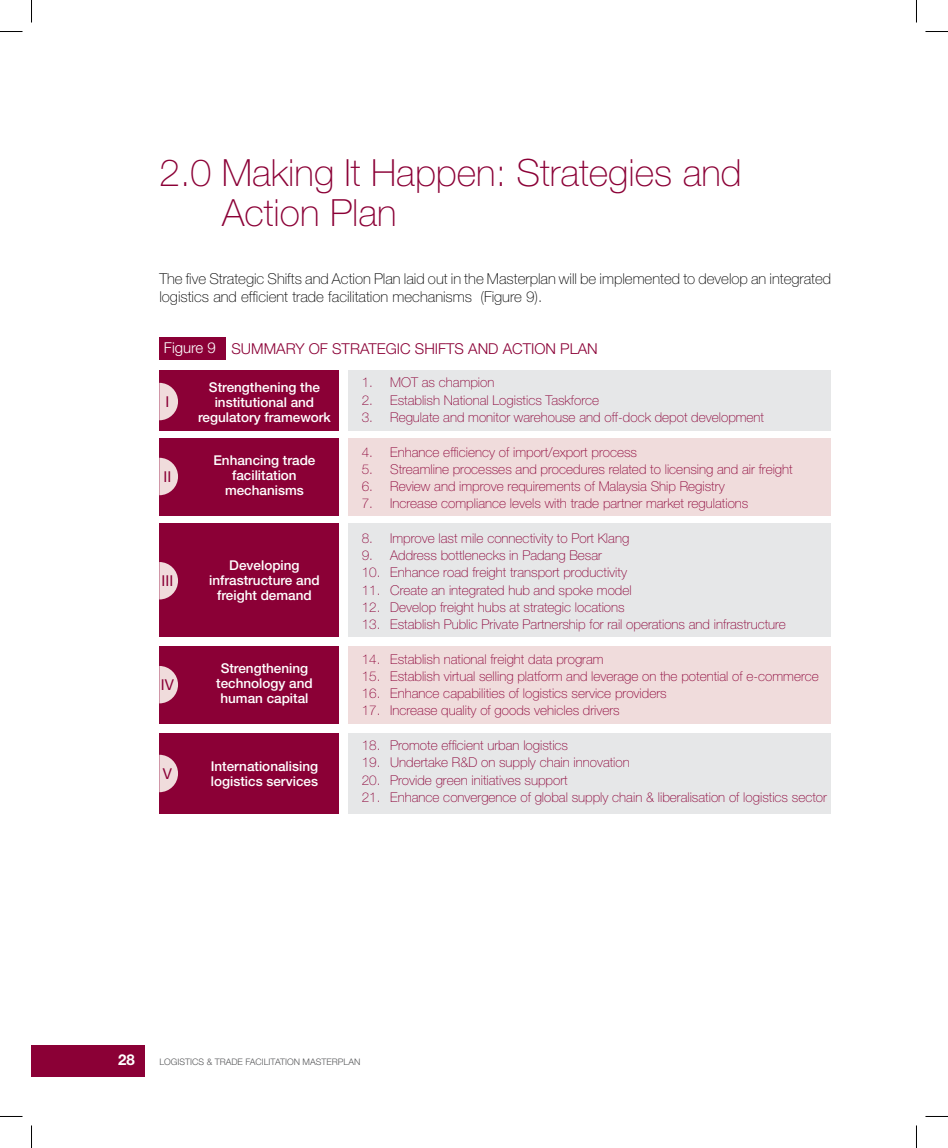
<style>
.page{position:relative;width:948px;height:1148px;background:#fff}
.page>*{position:absolute;margin:0;border:0;box-sizing:border-box;transform-origin:0 0}
.t1{font:100 37.5px/40.5px "Helvetica Neue LT Std";color:#8b0036}
.t2{font:100 15px/18px "Helvetica Neue LT Std";color:#000}
.t3{font:300 15px "Helvetica Neue LT Std";color:#8b0036}
.t4{font:300 15px "Helvetica Neue LT Std";color:#fff}
.t5{font:15px "Helvetica Neue LT Std";color:#8b0036}
.t6{font:700 15px "Helvetica Neue LT Std";color:#fff}
.t7{font:100 13.5px "Helvetica Neue LT Std";color:#8b0036}
.t8{font:500 13.5px/15px "Helvetica Neue LT Std";color:#fff;text-align:center}
.t9{font:300 9px "Helvetica Neue LT Std";color:#58595b}
.s1{color:#8b0036}
</style>
<div class="page">
<div style="left:32px;top:1045px;width:112px;height:31px;background:#8b0036"></div>
<div style="left:159px;top:338px;width:66px;height:22px;background:#8b0036"></div>
<div style="left:348px;top:370px;width:483px;height:61px;background:#e6e7e8"></div>
<div style="left:159px;top:370px;width:180px;height:61px;background:#8b0036"></div>
<div style="left:159px;top:438px;width:180px;height:77px;background:#8b0036"></div>
<div style="left:159px;top:523px;width:180px;height:113px;background:#8b0036"></div>
<div style="left:159px;top:646px;width:180px;height:77px;background:#8b0036"></div>
<div style="left:159px;top:733px;width:180px;height:80px;background:#8b0036"></div>
<div style="left:348px;top:523px;width:483px;height:113px;background:#e6e7e8"></div>
<div style="left:348px;top:733px;width:483px;height:80px;background:#e6e7e8"></div>
<div style="left:348px;top:438px;width:483px;height:77px;background:#f0dcdc"></div>
<div style="left:348px;top:646px;width:483px;height:77px;background:#f0dcdc"></div>
<svg style="left:159px;top:383px;width:19px;height:37px"></svg>
<svg style="left:159px;top:457px;width:19px;height:38px"></svg>
<svg style="left:159px;top:562px;width:19px;height:37px"></svg>
<svg style="left:159px;top:666px;width:19px;height:37px"></svg>
<svg style="left:159px;top:754px;width:19px;height:38px"></svg>
<svg style="left:0;top:31px;width:22px;height:1px"></svg>
<svg style="left:925px;top:31px;width:22px;height:1px"></svg>
<svg style="left:31px;top:0;width:1px;height:23px"></svg>
<svg style="left:31px;top:1125px;width:1px;height:22px"></svg>
<svg style="left:916px;top:0;width:1px;height:23px"></svg>
<svg style="left:916px;top:1125px;width:1px;height:22px"></svg>
<h1 class="t1" style="left:222px;top:152px;width:521px;text-indent:-63px">2.0 Making It Happen: Strategies and<br>Action Plan</h1>
<p class="t2" style="left:159px;top:270px;width:673px">The five Strategic Shifts and Action Plan laid out in the Masterplan will be implemented to develop an integrated logistics and efficient trade facilitation mechanisms (Figure 9).</p>
<p class="t4" style="left:164px;top:338px;width:89px">FIGURE 9 <span class="s1">SUMMARY</span></p>
<p class="t3" style="left:309px;top:339px;width:43px">OF STRATEGIC</p>
<p class="t3" style="left:415px;top:339px;width:19px">SHIFTS</p>
<p class="t3" style="left:468px;top:339px;width:11px">AND</p>
<p class="t3" style="left:502px;top:339px;width:19px">ACTION</p>
<p class="t3" style="left:560px;top:339px;width:20px">PLAN</p>
<p class="t5" style="left:165px;top:392px;width:5px">i</p>
<p class="t5" style="left:163px;top:467px;width:9px">ii</p>
<p class="t8" style="left:198px;top:379px;width:134px">Strengthening the institutional and regulatory framework</p>
<p class="t8" style="left:213px;top:452px;width:104px">Enhancing trade facilitation mechanisms</p>
<p class="t5" style="left:162px;top:571px;width:13px">iii</p>
<p class="t5" style="left:161px;top:675px;width:15px">iv</p>
<p class="t5" style="left:163px;top:764px;width:11px">v</p>
<p class="t8" style="left:209px;top:557px;width:112px">Developing infrastructure and freight demand</p>
<p class="t8" style="left:216px;top:661px;width:98px">Strengthening technology and human capital</p>
<p class="t8" style="left:211px;top:758px;width:109px;text-align:left">Internationalising logistics services</p>
<p class="t7" style="left:361px;top:375px;width:134px">1. MOT as champion</p>
<p class="t7" style="left:361px;top:392px;width:239px">2. Establish National Logistics Taskforce</p>
<p class="t7" style="left:361px;top:409px;width:404px">3. Regulate and monitor warehouse and off-dock depot development</p>
<p class="t7" style="left:361px;top:444px;width:277px">4. Enhance efficiency of import/export process</p>
<p class="t7" style="left:361px;top:461px;width:432px">5. Streamline processes and procedures related to licensing and air freight</p>
<p class="t7" style="left:361px;top:478px;width:364px">6. Review and improve requirements of Malaysia Ship Registry</p>
<p class="t7" style="left:361px;top:495px;width:388px">7. Increase compliance levels with trade partner market regulations</p>
<p class="t7" style="left:361px;top:530px;width:269px">8. Improve last mile connectivity to Port Klang</p>
<p class="t7" style="left:361px;top:547px;width:242px">9. Address bottlenecks in Padang Besar</p>
<p class="t7" style="left:361px;top:564px;width:267px">10. Enhance road freight transport productivity</p>
<p class="t7" style="left:361px;top:582px;width:271px">11. Create an integrated hub and spoke model</p>
<p class="t7" style="left:361px;top:599px;width:264px">12. Develop freight hubs at strategic locations</p>
<p class="t7" style="left:361px;top:616px;width:426px">13. Establish Public Private Partnership for rail operations and infrastructure</p>
<p class="t7" style="left:361px;top:651px;width:243px">14. Establish national freight data program</p>
<p class="t7" style="left:361px;top:668px;width:458px">15. Establish virtual selling platform and leverage on the potential of e-commerce</p>
<p class="t7" style="left:361px;top:685px;width:306px">16. Enhance capabilities of logistics service providers</p>
<p class="t7" style="left:361px;top:702px;width:259px">17. Increase quality of goods vehicles drivers</p>
<p class="t7" style="left:361px;top:737px;width:208px">18. Promote efficient urban logistics</p>
<p class="t7" style="left:361px;top:754px;width:269px">19. Undertake R&amp;D on supply chain innovation</p>
<p class="t7" style="left:361px;top:772px;width:207px">20. Provide green initiatives support</p>
<p class="t7" style="left:361px;top:789px;width:466px">21. Enhance convergence of global supply chain &amp; liberalisation of logistics sector</p>
<p class="t6" style="left:118px;top:1050px;width:18px">28</p>
<p class="t9" style="left:159px;top:1055px;width:202px">LOGISTICS &amp; TRADE FACILITATION MASTERPLAN</p>
</div>
